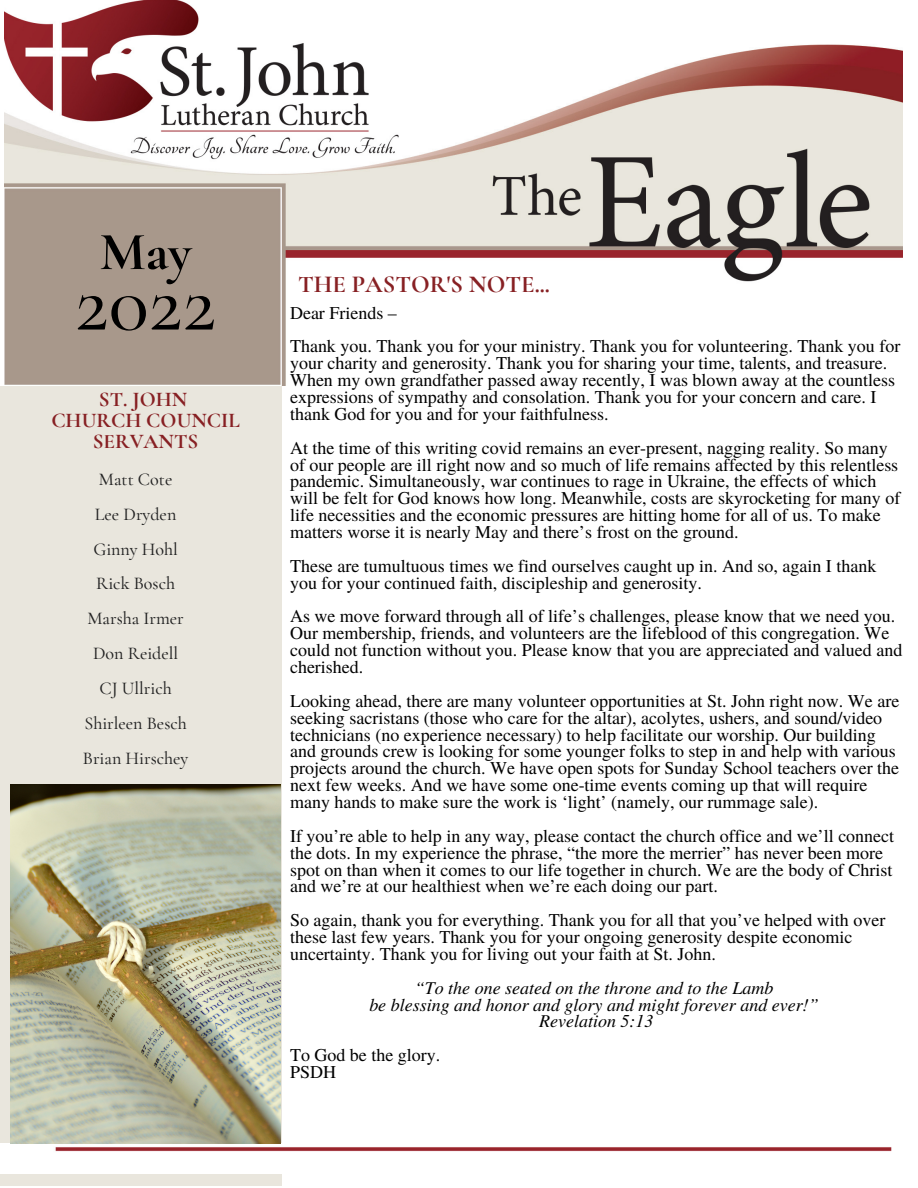
<style>
.page{position:relative;width:918px;height:1188px;background:#fff}
.page>*{position:absolute;margin:0;border:0;box-sizing:border-box;transform-origin:0 0}
.t1{font:500 84px "Cormorant Garamond";color:#000}
.t2{font:700 54px "Cormorant Garamond";color:#000}
.t3{font:44.55px "Te X Gyre Termes";color:#000}
.t4{font:700 24.45px "Cormorant Garamond";color:#872023}
.t5{font:700 21px/21px "Cormorant Garamond";color:#872023;text-align:center}
.t6{font:18px/16.8px "Te X Gyre Termes";color:#000}
.t7{font:italic 18px "Te X Gyre Termes";color:#000}
.t8{font:500 18px "Cormorant Garamond";color:#222}
</style>
<div class="page">
<div style="left:0;top:386px;width:281px;height:800px;background:#e9e6dd"></div>
<img style="left:0;top:1143px;width:892px;height:30px">
<img style="left:5px;top:0;width:897px;height:386px">
<div style="left:658px;top:1155px;width:238px;height:33px;background:#fff"></div>
<img style="left:10px;top:784px;width:270px;height:359px">
<p class="t2" style="left:100px;top:219px;width:94px">May</p>
<p class="t1" style="left:75px;top:252px;width:143px">2022</p>
<p class="t6" style="left:290px;top:303px;width:108px">Dear Friends –</p>
<p class="t6" style="left:290px;top:337px;width:612px">Thank you. Thank you for your ministry. Thank you for volunteering. Thank you for your charity and generosity. Thank you for sharing your time, talents, and treasure.<br>When my own grandfather passed away recently, I was blown away at the countless expressions of sympathy and consolation. Thank you for your concern and care. I thank God for you and for your faithfulness.</p>
<p class="t6" style="left:290px;top:438px;width:612px">At the time of this writing covid remains an ever-present, nagging reality. So many of our people are ill right now and so much of life remains affected by this relentless pandemic. Simultaneously, war continues to rage in Ukraine, the effects of which will be felt for God knows how long. Meanwhile, costs are skyrocketing for many of life necessities and the economic pressures are hitting home for all of us. To make matters worse it is nearly May and there’s frost on the ground.</p>
<p class="t6" style="left:290px;top:556px;width:588px">These are tumultuous times we find ourselves caught up in. And so, again I thank you for your continued faith, discipleship and generosity.</p>
<p class="t6" style="left:290px;top:607px;width:614px">As we move forward through all of life’s challenges, please know that we need you.<br>Our membership, friends, and volunteers are the lifeblood of this congregation. We could not function without you. Please know that you are appreciated and valued and cherished.</p>
<p class="t6" style="left:290px;top:691px;width:611px">Looking ahead, there are many volunteer opportunities at St. John right now. We are seeking sacristans (those who care for the altar), acolytes, ushers, and sound/video technicians (no experience necessary) to help facilitate our worship. Our building and grounds crew is looking for some younger folks to step in and help with various projects around the church. We have open spots for Sunday School teachers over the next few weeks. And we have some one-time events coming up that will require many hands to make sure the work is ‘light’ (namely, our rummage sale).</p>
<p class="t6" style="left:290px;top:826px;width:606px">If you’re able to help in any way, please contact the church office and we’ll connect the dots. In my experience the phrase, “the more the merrier” has never been more spot on than when it comes to our life together in church. We are the body of Christ and we’re at our healthiest when we’re each doing our part.</p>
<p class="t6" style="left:290px;top:911px;width:597px">So again, thank you for everything. Thank you for all that you’ve helped with over these last few years. Thank you for your ongoing generosity despite economic uncertainty. Thank you for living out your faith at St. John.</p>
<p class="t7" style="left:415px;top:974px;width:360px">“To the one seated on the throne and to the Lamb</p>
<p class="t7" style="left:369px;top:991px;width:451px">be blessing and honor and glory and might forever and ever!”</p>
<p class="t7" style="left:539px;top:1008px;width:116px">Revelation 5:13</p>
<p class="t6" style="left:290px;top:1046px;width:152px">To God be the glory.</p>
<p class="t6" style="left:290px;top:1063px;width:47px">PSDH</p>
<p class="t3" style="left:57px;top:223px;width:162px">February</p>
<p class="t3" style="left:93px;top:285px;width:91px">2020</p>
<p class="t4" style="left:298px;top:269px;width:253px">THE PASTOR'S NOTE...</p>
<p class="t5" style="left:99px;top:388px;width:90px">ST. JOHN</p>
<p class="t5" style="left:51px;top:409px;width:190px">CHURCH COUNCIL<br>SERVANTS</p>
<p class="t8" style="left:99px;top:468px;width:75px">Matt Cote</p>
<p class="t8" style="left:95px;top:503px;width:83px">Lee Dryden</p>
<p class="t8" style="left:93px;top:538px;width:86px">Ginny Hohl</p>
<p class="t8" style="left:96px;top:573px;width:80px">Rick Bosch</p>
<p class="t8" style="left:87px;top:608px;width:98px">Marsha Irmer</p>
<p class="t8" style="left:93px;top:643px;width:87px">Don Reidell</p>
<p class="t8" style="left:100px;top:677px;width:74px">CJ Ullrich</p>
<p class="t8" style="left:84px;top:712px;width:104px">Shirleen Besch</p>
<p class="t8" style="left:83px;top:747px;width:107px">Brian Hirschey</p>
</div>
